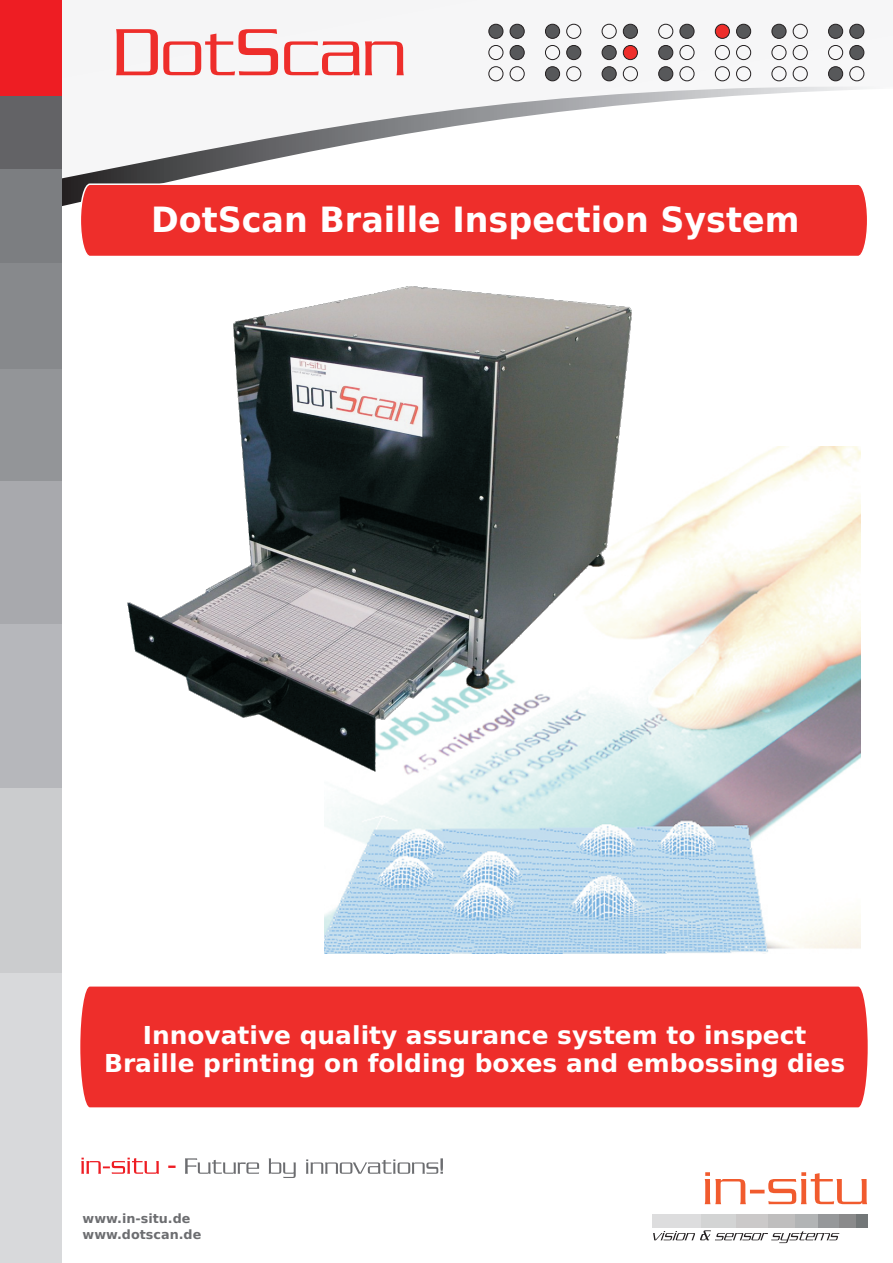
<style>
.page{position:relative;width:893px;height:1263px;background:#fff}
.page>*{position:absolute;margin:0;border:0;box-sizing:border-box;transform-origin:0 0}
.t1{font:700 34.8px "Bitstream Vera Sans";color:#fff;scale:.96 1}
.t2{font:700 24.75px/28.8px "Bitstream Vera Sans";color:#fff;text-align:center}
.t3{font:700 12.75px/16.8px "Bitstream Vera Sans";color:#6c6d70}
</style>
<div class="page">
<img style="left:324px;top:447px;width:536px;height:507px">
<div style="left:0;top:972px;width:62px;height:291px;background:#d8d9db"></div>
<div style="left:0;top:785px;width:62px;height:187px;background:#cbccce"></div>
<div style="left:0;top:622px;width:62px;height:165px;background:#b6b7bb"></div>
<div style="left:0;top:479px;width:62px;height:145px;background:#a8a9ad"></div>
<div style="left:0;top:367px;width:62px;height:114px;background:#939598"></div>
<div style="left:0;top:260px;width:62px;height:109px;background:#87898c"></div>
<svg style="left:705px;top:1172px;width:162px;height:32px"></svg>
<svg style="left:653px;top:1230px;width:186px;height:13px"></svg>
<div style="left:652px;top:1214px;width:48px;height:14px;background:#ddddde"></div>
<div style="left:700px;top:1214px;width:36px;height:14px;background:#d3d4d4"></div>
<div style="left:736px;top:1214px;width:32px;height:14px;background:#cbc9c9"></div>
<div style="left:768px;top:1214px;width:28px;height:14px;background:#bfbebe"></div>
<div style="left:796px;top:1214px;width:22px;height:14px;background:#b2b4b5"></div>
<div style="left:818px;top:1214px;width:21px;height:14px;background:#96989a"></div>
<div style="left:839px;top:1214px;width:18px;height:14px;background:#8a8a8b"></div>
<div style="left:857px;top:1214px;width:11px;height:14px;background:#737778"></div>
<svg style="left:81px;top:1158px;width:95px;height:16px"></svg>
<svg style="left:185px;top:1158px;width:258px;height:20px"></svg>
<svg style="left:62px;top:179px;width:119px;height:27px"></svg>
<svg style="left:62px;top:23px;width:811px;height:156px"></svg>
<div style="left:79px;top:183px;width:788px;height:73px;background:#ee2e2b"></div>
<div style="left:80px;top:986px;width:788px;height:121px;background:#ee2e2b"></div>
<div style="left:488px;top:24px;width:15px;height:15px;background:#57585a;border:1px solid #231f20;border-radius:50%"></div>
<div style="left:510px;top:24px;width:15px;height:15px;background:#57585a;border:1px solid #231f20;border-radius:50%"></div>
<div style="left:510px;top:45px;width:15px;height:15px;background:#57585a;border:1px solid #231f20;border-radius:50%"></div>
<div style="left:488px;top:66px;width:15px;height:15px;border:1px solid #231f20;border-radius:50%"></div>
<div style="left:488px;top:45px;width:15px;height:15px;border:1px solid #231f20;border-radius:50%"></div>
<div style="left:510px;top:66px;width:15px;height:15px;border:1px solid #231f20;border-radius:50%"></div>
<div style="left:545px;top:24px;width:15px;height:15px;background:#57585a;border:1px solid #231f20;border-radius:50%"></div>
<div style="left:545px;top:66px;width:15px;height:15px;background:#57585a;border:1px solid #231f20;border-radius:50%"></div>
<div style="left:566px;top:45px;width:15px;height:15px;background:#57585a;border:1px solid #231f20;border-radius:50%"></div>
<div style="left:566px;top:24px;width:15px;height:15px;border:1px solid #231f20;border-radius:50%"></div>
<div style="left:545px;top:45px;width:15px;height:15px;border:1px solid #231f20;border-radius:50%"></div>
<div style="left:566px;top:66px;width:15px;height:15px;border:1px solid #231f20;border-radius:50%"></div>
<div style="left:623px;top:24px;width:15px;height:15px;background:#57585a;border:1px solid #231f20;border-radius:50%"></div>
<div style="left:602px;top:66px;width:15px;height:15px;background:#57585a;border:1px solid #231f20;border-radius:50%"></div>
<div style="left:623px;top:45px;width:15px;height:15px;background:#ee2e2b;border:1px solid #231f20;border-radius:50%"></div>
<div style="left:602px;top:24px;width:15px;height:15px;border:1px solid #231f20;border-radius:50%"></div>
<div style="left:623px;top:66px;width:15px;height:15px;border:1px solid #231f20;border-radius:50%"></div>
<div style="left:602px;top:45px;width:15px;height:15px;background:#57585a;border:1px solid #231f20;border-radius:50%"></div>
<div style="left:680px;top:24px;width:14px;height:15px;background:#57585a;border:1px solid #231f20;border-radius:50%"></div>
<div style="left:658px;top:66px;width:15px;height:15px;background:#57585a;border:1px solid #231f20;border-radius:50%"></div>
<div style="left:658px;top:45px;width:15px;height:15px;background:#57585a;border:1px solid #231f20;border-radius:50%"></div>
<div style="left:658px;top:24px;width:15px;height:15px;border:1px solid #231f20;border-radius:50%"></div>
<div style="left:680px;top:45px;width:14px;height:15px;border:1px solid #231f20;border-radius:50%"></div>
<div style="left:680px;top:66px;width:14px;height:15px;border:1px solid #231f20;border-radius:50%"></div>
<div style="left:736px;top:24px;width:15px;height:15px;background:#57585a;border:1px solid #231f20;border-radius:50%"></div>
<div style="left:715px;top:66px;width:15px;height:15px;border:1px solid #231f20;border-radius:50%"></div>
<div style="left:715px;top:24px;width:15px;height:15px;background:#ee2e2b;border:1px solid #231f20;border-radius:50%"></div>
<div style="left:715px;top:45px;width:15px;height:15px;border:1px solid #231f20;border-radius:50%"></div>
<div style="left:736px;top:45px;width:15px;height:15px;border:1px solid #231f20;border-radius:50%"></div>
<div style="left:736px;top:66px;width:15px;height:15px;border:1px solid #231f20;border-radius:50%"></div>
<div style="left:793px;top:24px;width:15px;height:15px;border:1px solid #231f20;border-radius:50%"></div>
<div style="left:772px;top:66px;width:14px;height:15px;border:1px solid #231f20;border-radius:50%"></div>
<div style="left:772px;top:24px;width:14px;height:15px;background:#57585a;border:1px solid #231f20;border-radius:50%"></div>
<div style="left:772px;top:45px;width:14px;height:15px;border:1px solid #231f20;border-radius:50%"></div>
<div style="left:793px;top:45px;width:15px;height:15px;border:1px solid #231f20;border-radius:50%"></div>
<div style="left:793px;top:66px;width:15px;height:15px;border:1px solid #231f20;border-radius:50%"></div>
<div style="left:849px;top:24px;width:15px;height:15px;background:#57585a;border:1px solid #231f20;border-radius:50%"></div>
<div style="left:828px;top:66px;width:15px;height:15px;background:#57585a;border:1px solid #231f20;border-radius:50%"></div>
<div style="left:849px;top:45px;width:15px;height:15px;background:#57585a;border:1px solid #231f20;border-radius:50%"></div>
<div style="left:828px;top:45px;width:15px;height:15px;border:1px solid #231f20;border-radius:50%"></div>
<div style="left:849px;top:66px;width:15px;height:15px;border:1px solid #231f20;border-radius:50%"></div>
<div style="left:828px;top:24px;width:15px;height:15px;background:#57585a;border:1px solid #231f20;border-radius:50%"></div>
<svg style="left:116px;top:29px;width:288px;height:46px"></svg>
<div style="left:0;top:167px;width:62px;height:95px;background:#7c7e81"></div>
<div style="left:0;top:96px;width:62px;height:73px;background:#636366"></div>
<div style="left:0;top:0;width:62px;height:96px;background:#ee1d23"></div>
<img style="left:127px;top:286px;width:510px;height:490px">
<h1 class="t1" style="left:151px;top:206px;width:677px">DotScan Braille Inspection System</h1>
<p class="t2" style="left:104px;top:1023px;width:743px">Innovative quality assurance system to inspect<br>Braille printing on folding boxes and embossing dies</p>
<p class="t3" style="left:83px;top:1211px;width:120px">www.in-situ.de www.dotscan.de</p>
</div>
